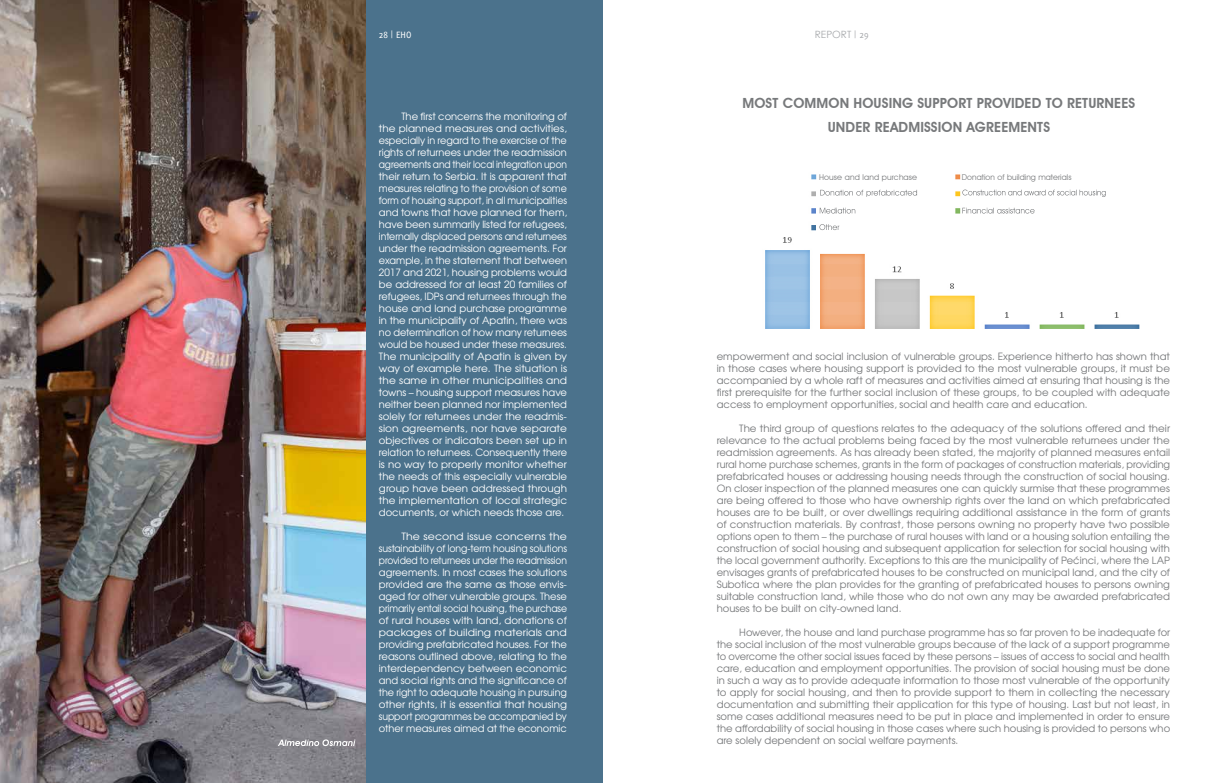
<style>
.page{position:relative;width:1206px;height:783px;background:#fff}
.page>*{position:absolute;margin:0;border:0;box-sizing:border-box;transform-origin:0 0}
.t1{font:600 14px/24px "Avant Garde IT Cby BT";letter-spacing:.01em;color:#77797b;text-align:center}
.t2{font:10px/12px "Te X Gyre Adventor";color:#77797b;text-align:justify}
.t3{font:10px/12px "Te X Gyre Adventor";letter-spacing:-.02em;color:#fff;text-align:justify}
.t4{font:10px/12px "Te X Gyre Adventor";letter-spacing:-.02em;color:#fff;text-align:justify;scale:1.09 1}
.t5{font:10px "Century Gothic";color:#a7a9ac}
.t6{font:10px "Delicious";color:#fff}
.t7{font:8px "Avant Garde IT Cby BT";letter-spacing:.01em;color:#77797b}
.s1{font-family:"Delicious"}
</style>
<div class="page">
<img style="left:765px;top:174px;width:375px;height:155px">
<div style="left:207px;top:0;width:396px;height:783px;background:#4b728c"></div>
<img style="left:0;top:0;width:365px;height:783px">
<div style="left:962px;top:166px;width:144px;height:20px;background:#fff"></div>
<div style="left:819px;top:168px;width:98px;height:18px;background:#fff"></div>
<div style="left:962px;top:184px;width:164px;height:42px;background:#fff"></div>
<div style="left:817px;top:184px;width:117px;height:66px;background:#fff"></div>
<svg style="left:962px;top:190px;width:144px;height:7px"></svg>
<svg style="left:962px;top:208px;width:73px;height:6px"></svg>
<svg style="left:820px;top:190px;width:97px;height:7px"></svg>
<svg style="left:820px;top:208px;width:35px;height:6px"></svg>
<svg style="left:819px;top:224px;width:20px;height:6px"></svg>
<svg style="left:278px;top:739px;width:77px;height:7px"></svg>
<p class="t6" style="left:379px;top:29px;width:34px">28 | EHO</p>
<p class="t3" style="left:379px;top:110px;width:190px;text-indent:22px">The first concerns the monitoring of the planned measures and activities, especially in regard to the exercise of the rights of returnees under the readmission agreements and their local integration upon their return to Serbia. It is apparent that measures relating to the provision of some form of housing support, in all municipalities and towns that have planned for them, have been summarily listed for refugees, internally displaced persons and returnees under the readmission agreements. For example, in the statement that between 2017 and 2021, housing problems would be addressed for at least 20 families of refugees, IDPs and returnees through the house and land purchase programme in the municipality of Apatin, there was no determination of how many returnees would be housed under these measures.<br>The municipality of Apatin is given by way of example here. The situation is the same in other municipalities and towns – housing support measures have neither been planned nor implemented solely for returnees under the readmis&shy;sion agreements, nor have separate objectives or indicators been set up in relation to returnees. Consequently there is no way to properly monitor whether the needs of this especially vulnerable group have been addressed through the implementation of local strategic documents, or which needs those are.</p>
<p class="t4" style="left:379px;top:530px;width:174px;text-indent:22px">The second issue concerns the sustainability of long-term housing solutions provided to returnees under the readmission agreements. In most cases the solutions provided are the same as those envis&shy;aged for other vulnerable groups. These primarily entail social housing, the purchase of rural houses with land, donations of packages of building materials and providing prefabricated houses. For the reasons outlined above, relating to the interdependency between economic and social rights and the significance of the right to adequate housing in pursuing other rights, it is essential that housing support programmes be accompanied by other measures aimed at the economic</p>
<p class="t5" style="left:815px;top:27px;width:55px">REPORT <span class="s1">| 29</span></p>
<h1 class="t1" style="left:742px;top:91px;width:394px">MOST COMMON HOUSING SUPPORT PROVIDED TO RETURNEES<br>UNDER READMISSION AGREEMENTS</h1>
<p class="t7" style="left:819px;top:172px;width:99px">House and land purchase</p>
<p class="t7" style="left:962px;top:172px;width:111px">Donation of building materials</p>
<p class="t2" style="left:717px;top:350px;width:455px">empowerment and social inclusion of vulnerable groups. Experience hitherto has shown that in those cases where housing support is provided to the most vulnerable groups, it must be accompanied by a whole raft of measures and activities aimed at ensuring that housing is the first prerequisite for the further social inclusion of these groups, to be coupled with adequate access to employment opportunities, social and health care and education.</p>
<p class="t2" style="left:717px;top:422px;width:455px;text-align:left;text-indent:22px">The third group of questions relates to the adequacy of the solutions offered and their relevance to the actual problems being faced by the most vulnerable returnees under the readmission agreements. As has already been stated, the majority of planned measures entail rural home purchase schemes, grants in the form of packages of construction materials, providing prefabricated houses or addressing housing needs through the construction of social housing.<br>On closer inspection of the planned measures one can quickly surmise that these programmes are being offered to those who have ownership rights over the land on which prefabricated houses are to be built, or over dwellings requiring additional assistance in the form of grants of construction materials. By contrast, those persons owning no property have two possible options open to them – the purchase of rural houses with land or a housing solution entailing the construction of social housing and subsequent application for selection for social housing with the local government authority. Exceptions to this are the municipality of Pećinci, where the LAP envisages grants of prefabricated houses to be constructed on municipal land, and the city of Subotica where the plan provides for the granting of prefabricated houses to persons owning suitable construction land, while those who do not own any may be awarded prefabricated houses to be built on city-owned land.</p>
<p class="t2" style="left:717px;top:626px;width:455px;text-indent:22px">However, the house and land purchase programme has so far proven to be inadequate for the social inclusion of the most vulnerable groups because of the lack of a support programme to overcome the other social issues faced by these persons – issues of access to social and health care, education and employment opportunities. The provision of social housing must be done in such a way as to provide adequate information to those most vulnerable of the opportunity to apply for social housing, and then to provide support to them in collecting the necessary documentation and submitting their application for this type of housing. Last but not least, in some cases additional measures need to be put in place and implemented in order to ensure the affordability of social housing in those cases where such housing is provided to persons who are solely dependent on social welfare payments.</p>
</div>
